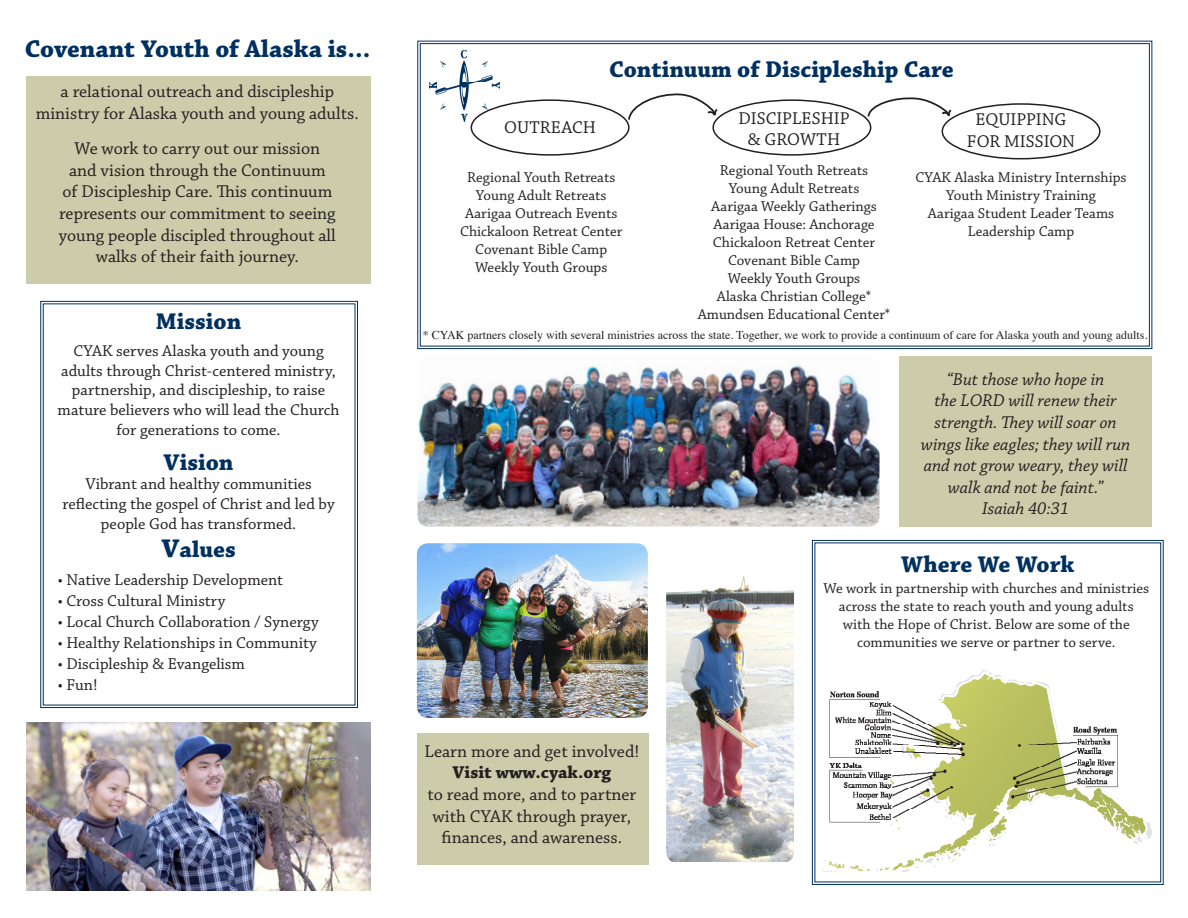
<style>
.page{position:relative;width:1188px;height:918px;background:#fff}
.page>*{position:absolute;margin:0;border:0;box-sizing:border-box;transform-origin:0 0}
.t1{font:700 25.5px "Chaparral Pro";color:#003060}
.t2{font:700 24px "Chaparral Pro";color:#003060}
.t3{font:18px/21.6px "Chaparral Pro";color:#231f20}
.t4{font:italic 18px/21.6px "Chaparral Pro";color:#231f20;text-align:center}
.t5{font:700 18px "Chaparral Pro";color:#231f20}
.t6{font:16.5px/19.8px "Chaparral Pro";color:#231f20;text-align:center}
.t7{font:15px/18px "Chaparral Pro";color:#231f20;text-align:center}
.t8{font:12px "Times";color:#231f20}
.s1{font-size:27px}
</style>
<div class="page">
<div style="left:417px;top:733px;width:232px;height:132px;background:#cca"></div>
<div style="left:899px;top:356px;width:253px;height:171px;background:#cca"></div>
<div style="left:26px;top:76px;width:345px;height:207px;background:#cca"></div>
<img style="left:417px;top:543px;width:231px;height:175px">
<svg style="left:812px;top:540px;width:352px;height:345px"></svg>
<svg style="left:40px;top:301px;width:318px;height:407px"></svg>
<svg style="left:417px;top:41px;width:735px;height:308px"></svg>
<img style="left:823px;top:661px;width:329px;height:211px">
<img style="left:430px;top:50px;width:69px;height:71px">
<svg style="left:627px;top:93px;width:92px;height:29px"></svg>
<svg style="left:866px;top:97px;width:87px;height:21px"></svg>
<img style="left:666px;top:575px;width:128px;height:287px">
<img style="left:418px;top:365px;width:462px;height:162px">
<div style="left:942px;top:103px;width:159px;height:56px;border:2px solid #231f20;border-radius:50%"></div>
<div style="left:471px;top:99px;width:159px;height:57px;border:2px solid #231f20;border-radius:50%"></div>
<div style="left:712px;top:99px;width:159px;height:57px;border:2px solid #231f20;border-radius:50%"></div>
<img style="left:26px;top:723px;width:345px;height:168px">
<p class="t1" style="left:25px;top:34px;width:347px">Covenant Youth of Alaska is...</p>
<p class="t3" style="left:61px;top:82px;width:275px">a relational outreach and discipleship</p>
<p class="t3" style="left:36px;top:103px;width:324px">ministry for Alaska youth and young adults.</p>
<p class="t3" style="left:75px;top:138px;width:247px">We work to carry out our mission</p>
<p class="t3" style="left:69px;top:160px;width:258px">and vision through the Continuum</p>
<p class="t3" style="left:62px;top:182px;width:271px">of Discipleship Care. This continuum</p>
<p class="t3" style="left:59px;top:203px;width:278px">represents our commitment to seeing</p>
<p class="t3" style="left:59px;top:225px;width:278px">young people discipled throughout all</p>
<p class="t3" style="left:96px;top:246px;width:205px">walks of their faith journey.</p>
<p class="t2" style="left:156px;top:307px;width:87px">Mission</p>
<p class="t6" style="left:58px;top:341px;width:283px">CYAK serves Alaska youth and young adults through Christ-centered ministry, partnership, and discipleship, to raise mature believers who will lead the Church for generations to come.</p>
<p class="t2" style="left:164px;top:448px;width:71px">Vision</p>
<p class="t6" style="left:63px;top:475px;width:274px">Vibrant and healthy communities reflecting the gospel of Christ and led by people God has transformed.</p>
<p class="t2" style="left:161px;top:535px;width:76px"><span class="s1">V</span>alues</p>
<p class="t6" style="left:58px;top:570px;width:227px">• Native Leadership Development</p>
<p class="t6" style="left:58px;top:591px;width:169px">• Cross Cultural Ministry</p>
<p class="t6" style="left:58px;top:612px;width:263px">• Local Church Collaboration / Synergy</p>
<p class="t6" style="left:58px;top:633px;width:261px">• Healthy Relationships in Community</p>
<p class="t6" style="left:58px;top:654px;width:189px">• Discipleship &amp; Evangelism</p>
<p class="t6" style="left:58px;top:675px;width:41px">• Fun!</p>
<p class="t3" style="left:504px;top:117px;width:93px">OUTREACH</p>
<p class="t2" style="left:609px;top:55px;width:346px">Continuum of Discipleship Care</p>
<p class="t3" style="left:739px;top:108px;width:112px">DISCIPLESHIP</p>
<p class="t3" style="left:748px;top:130px;width:94px">&amp; GROWTH</p>
<p class="t3" style="left:975px;top:109px;width:93px">EQUIPPING</p>
<p class="t3" style="left:967px;top:131px;width:110px">FOR MISSION</p>
<p class="t7" style="left:467px;top:169px;width:150px">Regional Youth Retreats</p>
<p class="t7" style="left:476px;top:187px;width:132px">Young Adult Retreats</p>
<p class="t7" style="left:465px;top:205px;width:154px">Aarigaa Outreach Events</p>
<p class="t7" style="left:460px;top:223px;width:164px">Chickaloon Retreat Center</p>
<p class="t7" style="left:475px;top:241px;width:134px">Covenant Bible Camp</p>
<p class="t7" style="left:475px;top:259px;width:134px">Weekly Youth Groups</p>
<p class="t7" style="left:720px;top:162px;width:150px">Regional Youth Retreats</p>
<p class="t7" style="left:729px;top:180px;width:132px">Young Adult Retreats</p>
<p class="t7" style="left:711px;top:198px;width:167px">Aarigaa Weekly Gatherings</p>
<p class="t7" style="left:713px;top:216px;width:163px">Aarigaa House: Anchorage</p>
<p class="t7" style="left:713px;top:234px;width:164px">Chickaloon Retreat Center</p>
<p class="t7" style="left:728px;top:252px;width:134px">Covenant Bible Camp</p>
<p class="t7" style="left:728px;top:270px;width:134px">Weekly Youth Groups</p>
<p class="t7" style="left:717px;top:288px;width:156px">Alaska Christian College*</p>
<p class="t7" style="left:698px;top:306px;width:194px">Amundsen Educational Center*</p>
<p class="t7" style="left:916px;top:169px;width:213px">CYAK Alaska Ministry Internships</p>
<p class="t7" style="left:946px;top:187px;width:151px">Youth Ministry Training</p>
<p class="t7" style="left:928px;top:205px;width:188px">Aarigaa Student Leader Teams</p>
<p class="t7" style="left:968px;top:223px;width:108px">Leadership Camp</p>
<p class="t8" style="left:423px;top:323px;width:726px">* CYAK partners closely with several ministries across the state. Together, we work to provide a continuum of care for Alaska youth and young adults.</p>
<p class="t4" style="left:921px;top:369px;width:211px">“But those who hope in<br>the LORD will renew their strength. They will soar on wings like eagles; they will run and not grow weary, they will walk and not be faint.”</p>
<p class="t4" style="left:982px;top:499px;width:89px">Isaiah 40:31</p>
<p class="t2" style="left:901px;top:550px;width:175px">Where We Work</p>
<p class="t3" style="left:424px;top:741px;width:216px">Learn more and get involved!</p>
<p class="t5" style="left:453px;top:762px;width:160px">Visit www.cyak.org</p>
<p class="t3" style="left:427px;top:784px;width:210px">to read more, and to partner with CYAK through prayer,</p>
<p class="t3" style="left:442px;top:827px;width:182px">finances, and awareness.</p>
<p class="t7" style="left:823px;top:579px;width:327px">We work in partnership with churches and ministries across the state to reach youth and young adults</p>
<p class="t7" style="left:843px;top:615px;width:288px">with the Hope of Christ. Below are some of the</p>
<p class="t7" style="left:857px;top:633px;width:260px">communities we serve or partner to serve.</p>
</div>
